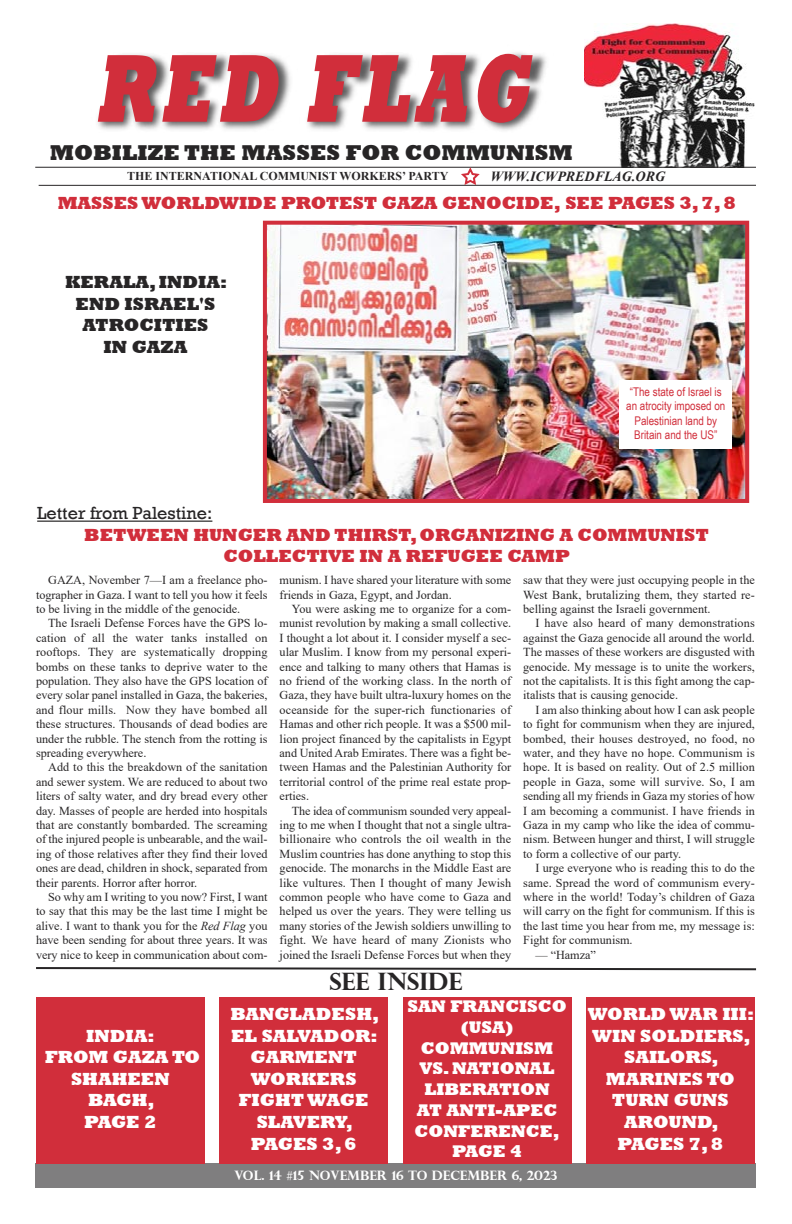
<style>
.page{position:relative;width:792px;height:1224px;background:#fff}
.page>*{position:absolute;margin:0;border:0;box-sizing:border-box;transform-origin:0 0}
.t1{font:italic 800 98px "Rockwell";color:#d12e3b;scale:.7 1}
.t2{font:700 24px "Perpetua Titling";color:#272526}
.t3{font:800 22px "Rockwell";color:#272526}
.t4{font:800 18px/21.6px "Rockwell";color:#fff;text-align:center}
.t5{font:800 18px/21.6px "Rockwell";color:#d12e3b;text-align:center}
.t6{font:800 18px/21.6px "Rockwell";color:#272526;text-align:center}
.t7{font:18px "Rockwell";color:#272526}
.t8{font:800 17.3px/20.8px "Rockwell";color:#fff;text-align:center}
.t9{font:italic 700 14px "Times New Roman";color:#272526}
.t10{font:700 13px "Perpetua Titling";color:#fff}
.t11{font:12.2px/14.4px "Times New Roman";color:#272526;text-align:justify}
.t12{font:12px/14.4px "Arial Narrow";color:#d12e3b;text-align:center}
.t13{font:700 12px "Times New Roman";color:#272526}
.s1{font-style:italic}
</style>
<div class="page">
<img style="left:594px;top:23px;width:161px;height:144px">
<img style="left:35px;top:37px;width:562px;height:130px">
<hr style="left:35px;top:167px;width:721px;height:1px;background:#272526">
<hr style="left:39px;top:185px;width:717px;height:1px;background:#272526">
<svg style="left:461px;top:167px;width:19px;height:18px"></svg>
<div style="left:36px;top:1164px;width:720px;height:24px;background:#7f7e7f"></div>
<svg style="left:36px;top:967px;width:721px;height:4px"></svg>
<div style="left:36px;top:997px;width:169px;height:167px;background:#d12e3b"></div>
<div style="left:403px;top:997px;width:169px;height:167px;background:#d12e3b"></div>
<div style="left:219px;top:997px;width:169px;height:167px;background:#d12e3b"></div>
<div style="left:586px;top:997px;width:169px;height:167px;background:#d12e3b"></div>
<hr style="left:37px;top:521px;width:175px;height:1px;background:#272526">
<img style="left:268px;top:226px;width:476px;height:272px">
<div style="left:263px;top:221px;width:486px;height:282px;border:4px solid #d12e3b"></div>
<div style="left:620px;top:380px;width:112px;height:69px;background:#fff"></div>
<p class="t1" style="left:95px;top:29px;width:645px">RED FLAG</p>
<p class="t3" style="left:50px;top:139px;width:525px">MOBILIZE THE MASSES FOR COMMUNISM</p>
<p class="t13" style="left:127px;top:169px;width:323px">THE INTERNATIONAL COMMUNIST WORKERS’ PARTY</p>
<p class="t9" style="left:490px;top:168px;width:176px">WWW.ICWPREDFLAG.ORG</p>
<p class="t5" style="left:58px;top:192px;width:680px">MASSES WORLDWIDE PROTEST GAZA GENOCIDE, SEE PAGES 3, 7, 8</p>
<p class="t6" style="left:65px;top:271px;width:164px">KERALA, INDIA:</p>
<p class="t6" style="left:76px;top:293px;width:141px">END ISRAEL'S<br>ATROCITIES<br>IN GAZA</p>
<p class="t12" style="left:626px;top:384px;width:101px">“The state of Israel is an atrocity imposed on<br>Palestinian land by<br>Britain and the US”</p>
<p class="t7" style="left:37px;top:502px;width:177px">Letter from Palestine:</p>
<p class="t5" style="left:84px;top:524px;width:626px">BETWEEN HUNGER AND THIRST, ORGANIZING A COMMUNIST<br>COLLECTIVE IN A REFUGEE CAMP</p>
<p class="t11" style="left:36px;top:573px;width:233px;text-indent:12px">GAZA, November 7—I am a freelance pho&shy;tographer in Gaza. I want to tell you how it feels to be living in the middle of the genocide.</p>
<p class="t11" style="left:36px;top:616px;width:233px;text-indent:12px">The Israeli Defense Forces have the GPS lo&shy;cation of all the water tanks installed on rooftops. They are systematically dropping bombs on these tanks to deprive water to the population. They also have the GPS location of every solar panel installed in Gaza, the bakeries, and flour mills. Now they have bombed all these structures. Thousands of dead bodies are under the rubble. The stench from the rotting is spreading everywhere.</p>
<p class="t11" style="left:36px;top:760px;width:233px;text-indent:12px">Add to this the breakdown of the sanitation and sewer system. We are reduced to about two liters of salty water, and dry bread every other day. Masses of people are herded into hospitals that are constantly bombarded. The screaming of the injured people is unbearable, and the wail&shy;ing of those relatives after they find their loved ones are dead, children in shock, separated from their parents. Horror after horror.</p>
<p class="t11" style="left:36px;top:890px;width:233px;text-indent:12px">So why am I writing to you now? First, I want to say that this may be the last time I might be alive. I want to thank you for the <span class="s1">Red Flag</span> you have been sending for about three years. It was very nice to keep in communication about com-</p>
<p class="t11" style="left:280px;top:573px;width:233px">munism. I have shared your literature with some friends in Gaza, Egypt, and Jordan.</p>
<p class="t11" style="left:280px;top:602px;width:233px;text-indent:12px">You were asking me to organize for a com&shy;munist revolution by making a small collective.<br>I thought a lot about it. I consider myself a sec&shy;ular Muslim. I know from my personal experi&shy;ence and talking to many others that Hamas is no friend of the working class. In the north of Gaza, they have built ultra-luxury homes on the oceanside for the super-rich functionaries of Hamas and other rich people. It was a $500 mil&shy;lion project financed by the capitalists in Egypt and United Arab Emirates. There was a fight be&shy;tween Hamas and the Palestinian Authority for territorial control of the prime real estate prop&shy;erties.</p>
<p class="t11" style="left:280px;top:803px;width:233px;text-indent:12px">The idea of communism sounded very appeal&shy;ing to me when I thought that not a single ultra&shy;billionaire who controls the oil wealth in the Muslim countries has done anything to stop this genocide. The monarchs in the Middle East are like vultures. Then I thought of many Jewish common people who have come to Gaza and helped us over the years. They were telling us many stories of the Jewish soldiers unwilling to fight. We have heard of many Zionists who joined the Israeli Defense Forces but when they</p>
<p class="t2" style="left:329px;top:972px;width:135px">SEE INSIDE</p>
<p class="t11" style="left:523px;top:573px;width:233px">saw that they were just occupying people in the West Bank, brutalizing them, they started re&shy;belling against the Israeli government.</p>
<p class="t11" style="left:523px;top:616px;width:233px;text-indent:12px">I have also heard of many demonstrations against the Gaza genocide all around the world.<br>The masses of these workers are disgusted with genocide. My message is to unite the workers, not the capitalists. It is this fight among the cap&shy;italists that is causing genocide.</p>
<p class="t11" style="left:523px;top:702px;width:233px;text-indent:12px">I am also thinking about how I can ask people to fight for communism when they are injured, bombed, their houses destroyed, no food, no water, and they have no hope. Communism is hope. It is based on reality. Out of 2.5 million people in Gaza, some will survive. So, I am sending all my friends in Gaza my stories of how I am becoming a communist. I have friends in Gaza in my camp who like the idea of commu&shy;nism. Between hunger and thirst, I will struggle to form a collective of our party.</p>
<p class="t11" style="left:523px;top:861px;width:233px;text-indent:12px">I urge everyone who is reading this to do the same. Spread the word of communism every&shy;where in the world! Today’s children of Gaza will carry on the fight for communism. If this is the last time you hear from me, my message is:<br>Fight for communism.</p>
<p class="t11" style="left:535px;top:947px;width:62px">— “Hamza”</p>
<p class="t4" style="left:45px;top:1024px;width:157px">INDIA:<br>FROM GAZA TO<br>SHAHEEN<br>BAGH,<br>PAGE 2</p>
<p class="t8" style="left:407px;top:995px;width:161px">SAN FRANCISCO (USA)<br>COMMUNISM<br>VS. NATIONAL<br>LIBERATION<br>AT ANTI-APEC<br>CONFERENCE,<br>PAGE 4</p>
<p class="t4" style="left:230px;top:1003px;width:150px">BANGLADESH,<br>EL SALVADOR:<br>GARMENT<br>WORKERS<br>FIGHT WAGE<br>SLAVERY,<br>PAGES 3, 6</p>
<p class="t4" style="left:588px;top:1003px;width:168px">WORLD WAR III:<br>WIN SOLDIERS,<br>SAILORS,<br>MARINES TO<br>TURN GUNS<br>AROUND,<br>PAGES 7, 8</p>
<p class="t10" style="left:234px;top:1170px;width:325px">VOL. 14 #15 NOVEMBER 16 TO DECEMBER 6, 2023</p>
</div>
